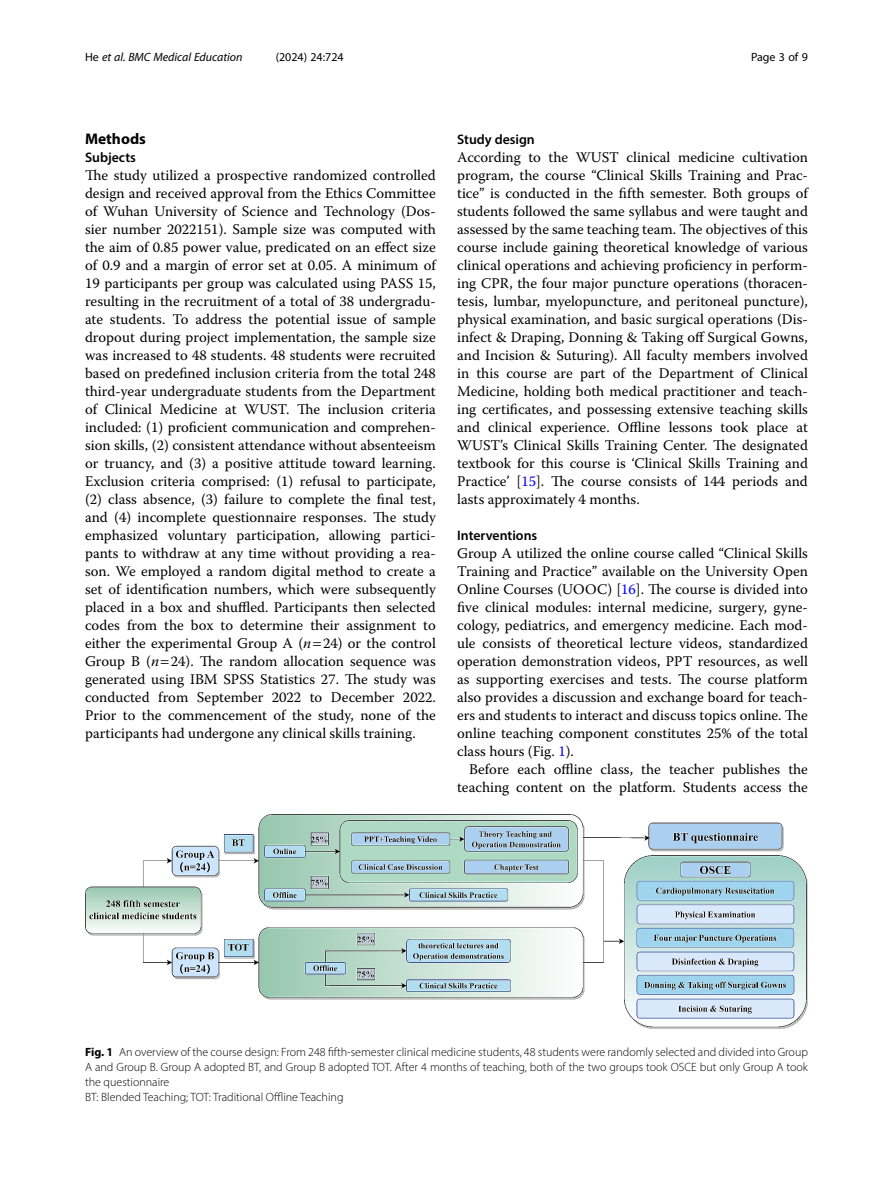
<style>
.page{position:relative;width:893px;height:1191px;background:#fff}
.page>*{position:absolute;margin:0;border:0;box-sizing:border-box;transform-origin:0 0}
.Head_1{font:700 15.45px "Myriad Pro";color:#000}
.Body_Text{font:14.7px/18px "Warnock Pro";color:#000;text-align:justify}
.Body_Text_Indent{font:14.7px/18px "Warnock Pro";color:#000;text-align:right}
.Head_2{font:600 13.8px "Myriad Pro";color:#000}
.Head_2_After_1{font:600 13.8px "Myriad Pro";color:#000}
.Figure_Caption{font:300 12px/15px "Myriad Pro";color:#000;text-align:justify}
.t1{font:italic 12px "Myriad Pro";color:#000}
.t2{font:12px "Myriad Pro";color:#000}
.s1{font-style:normal}
.s2{font-style:italic}
.s3{color:#00f}
.s4{font-weight:700}
</style>
<div class="page">
<img style="left:85px;top:814px;width:723px;height:215px">
<p class="t1" style="left:85px;top:50px;width:159px"><span class="s1">He</span> et al. BMC Medical Education</p>
<p class="t2" style="left:276px;top:50px;width:70px">(2024) 24:724</p>
<p class="t2" style="left:751px;top:50px;width:58px">Page 3 of 9</p>
<p class="Head_1" style="left:85px;top:129px;width:62px">Methods</p>
<p class="Head_2_After_1" style="left:85px;top:149px;width:52px">Subjects</p>
<p class="Body_Text" style="left:85px;top:166px;width:352px">The study utilized a prospective randomized controlled design and received approval from the Ethics Committee of Wuhan University of Science and Technology (Dos&shy;sier number 2022151). Sample size was computed with the aim of 0.85 power value, predicated on an effect size of 0.9 and a margin of error set at 0.05. A minimum of 19 participants per group was calculated using PASS 15, resulting in the recruitment of a total of 38 undergradu&shy;ate students. To address the potential issue of sample dropout during project implementation, the sample size was increased to 48 students. 48 students were recruited based on predefined inclusion criteria from the total 248 third-year undergraduate students from the Department of Clinical Medicine at WUST. The inclusion criteria included: (1) proficient communication and comprehen&shy;sion skills, (2) consistent attendance without absenteeism or truancy, and (3) a positive attitude toward learning.<br>Exclusion criteria comprised: (1) refusal to participate, (2) class absence, (3) failure to complete the final test, and (4) incomplete questionnaire responses. The study emphasized voluntary participation, allowing partici&shy;pants to withdraw at any time without providing a rea&shy;son. We employed a random digital method to create a set of identification numbers, which were subsequently placed in a box and shuffled. Participants then selected codes from the box to determine their assignment to either the experimental Group A (<span class="s2">n</span> 24) or the control Group B (<span class="s2">n</span> 24). The random allocation sequence was generated using IBM SPSS Statistics 27. The study was conducted from September 2022 to December 2022.<br>Prior to the commencement of the study, none of the participants had undergone any clinical skills training.</p>
<p class="Head_2" style="left:457px;top:131px;width:79px">Study design</p>
<p class="Body_Text" style="left:457px;top:148px;width:352px">According to the WUST clinical medicine cultivation program, the course “Clinical Skills Training and Prac&shy;tice” is conducted in the fifth semester. Both groups of students followed the same syllabus and were taught and assessed by the same teaching team. The objectives of this course include gaining theoretical knowledge of various clinical operations and achieving proficiency in perform&shy;ing CPR, the four major puncture operations (thoracen&shy;tesis, lumbar, myelopuncture, and peritoneal puncture), physical examination, and basic surgical operations (Dis&shy;infect &amp; Draping, Donning &amp; Taking off Surgical Gowns, and Incision &amp; Suturing). All faculty members involved in this course are part of the Department of Clinical Medicine, holding both medical practitioner and teach&shy;ing certificates, and possessing extensive teaching skills and clinical experience. Offline lessons took place at WUST’s Clinical Skills Training Center. The designated textbook for this course is ‘Clinical Skills Training and Practice’ [<span class="s3">15</span>]. The course consists of 144 periods and lasts approximately 4 months.</p>
<p class="Head_2" style="left:457px;top:527px;width:82px">Interventions</p>
<p class="Body_Text" style="left:457px;top:544px;width:352px">Group A utilized the online course called “Clinical Skills Training and Practice” available on the University Open Online Courses (UOOC) [<span class="s3">16</span>]. The course is divided into five clinical modules: internal medicine, surgery, gyne&shy;cology, pediatrics, and emergency medicine. Each mod&shy;ule consists of theoretical lecture videos, standardized operation demonstration videos, PPT resources, as well as supporting exercises and tests. The course platform also provides a discussion and exchange board for teach&shy;ers and students to interact and discuss topics online. The online teaching component constitutes 25% of the total class hours (Fig. <span class="s3">1</span>).</p>
<p class="Body_Text_Indent" style="left:457px;top:760px;width:352px">Before each offline class, the teacher publishes the teaching content on the platform. Students access the</p>
<p class="Figure_Caption" style="left:85px;top:1044px;width:724px"><span class="s4">Fig. 1</span> An overview of the course design: From 248 fifth-semester clinical medicine students, 48 students were randomly selected and divided into Group A and Group B. Group A adopted BT, and Group B adopted TOT. After 4 months of teaching, both of the two groups took OSCE but only Group A took the questionnaire</p>
<p class="Figure_Caption" style="left:85px;top:1089px;width:260px">BT: Blended Teaching; TOT: Traditional Offline Teaching</p>
</div>
